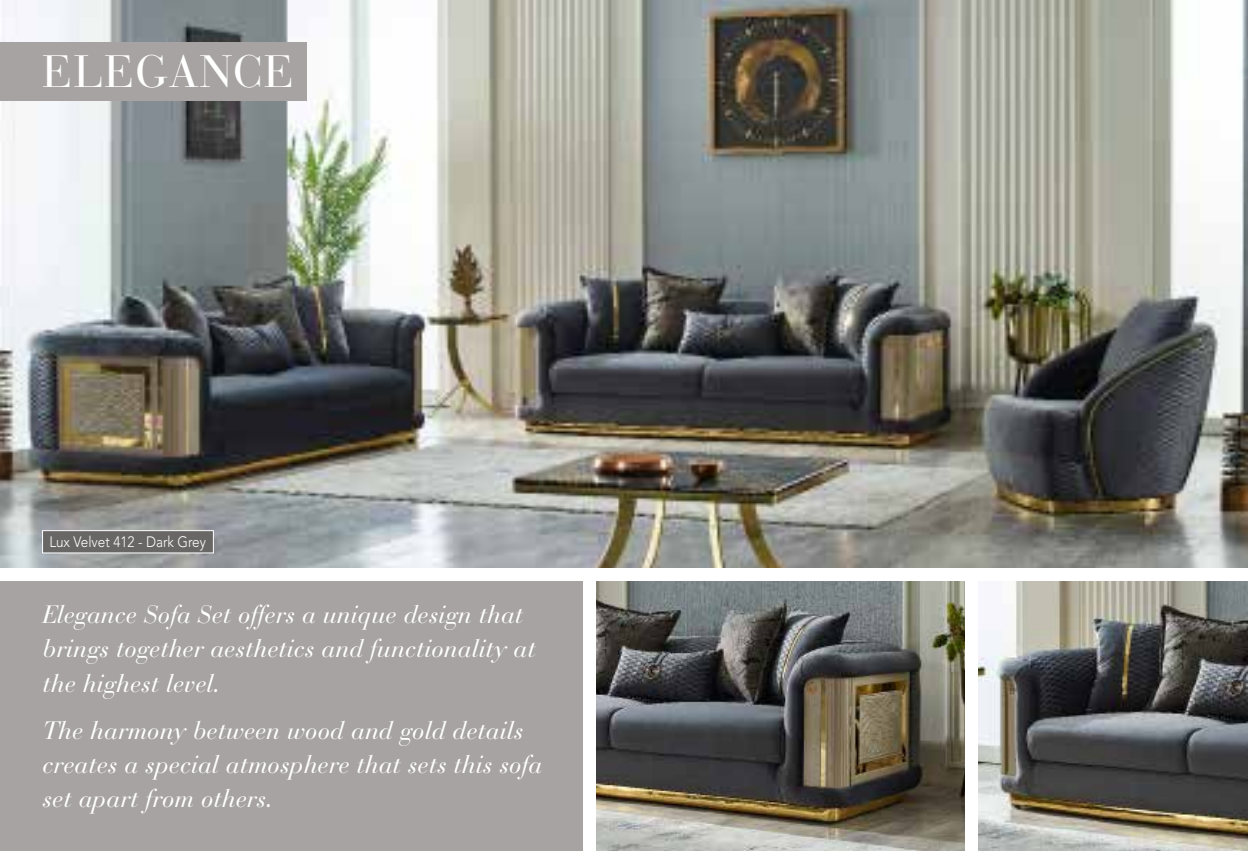
<style>
.page{position:relative;width:1248px;height:851px;background:#fff}
.page>*{position:absolute;margin:0;border:0;box-sizing:border-box;transform-origin:0 0}
.t1{font:45px "Bauer Bodoni Std";letter-spacing:.02em;color:#fff}
.t2{font:italic 25px/34.5px "Bauer Bodoni Std";color:#fff}
.t3{font:300 15px "Avenir";color:#fff;scale:.9 1}
</style>
<div class="page">
<img style="left:0;top:0;width:1247px;height:567px">
<div style="left:0;top:581px;width:582px;height:269px;background:#a7a3a2"></div>
<img style="left:978px;top:581px;width:269px;height:269px">
<img style="left:596px;top:581px;width:368px;height:269px">
<div style="left:42px;top:530px;width:172px;height:23px;background:#696765;border:1px solid #fff"></div>
<div style="left:0;top:43px;width:306px;height:58px;background:#a7a3a2"></div>
<h1 class="t1" style="left:43px;top:45px;width:253px">ELEGANCE</h1>
<p class="t3" style="left:49px;top:530px;width:176px">Lux Velvet 412 - Dark Grey</p>
<p class="t2" style="left:43px;top:597px;width:494px">Elegance Sofa Set offers a unique design that brings together aesthetics and functionality at the highest level.</p>
<p class="t2" style="left:43px;top:713px;width:501px;line-height:34px">The harmony between wood and gold details creates a special atmosphere that sets this sofa set apart from others.</p>
</div>
